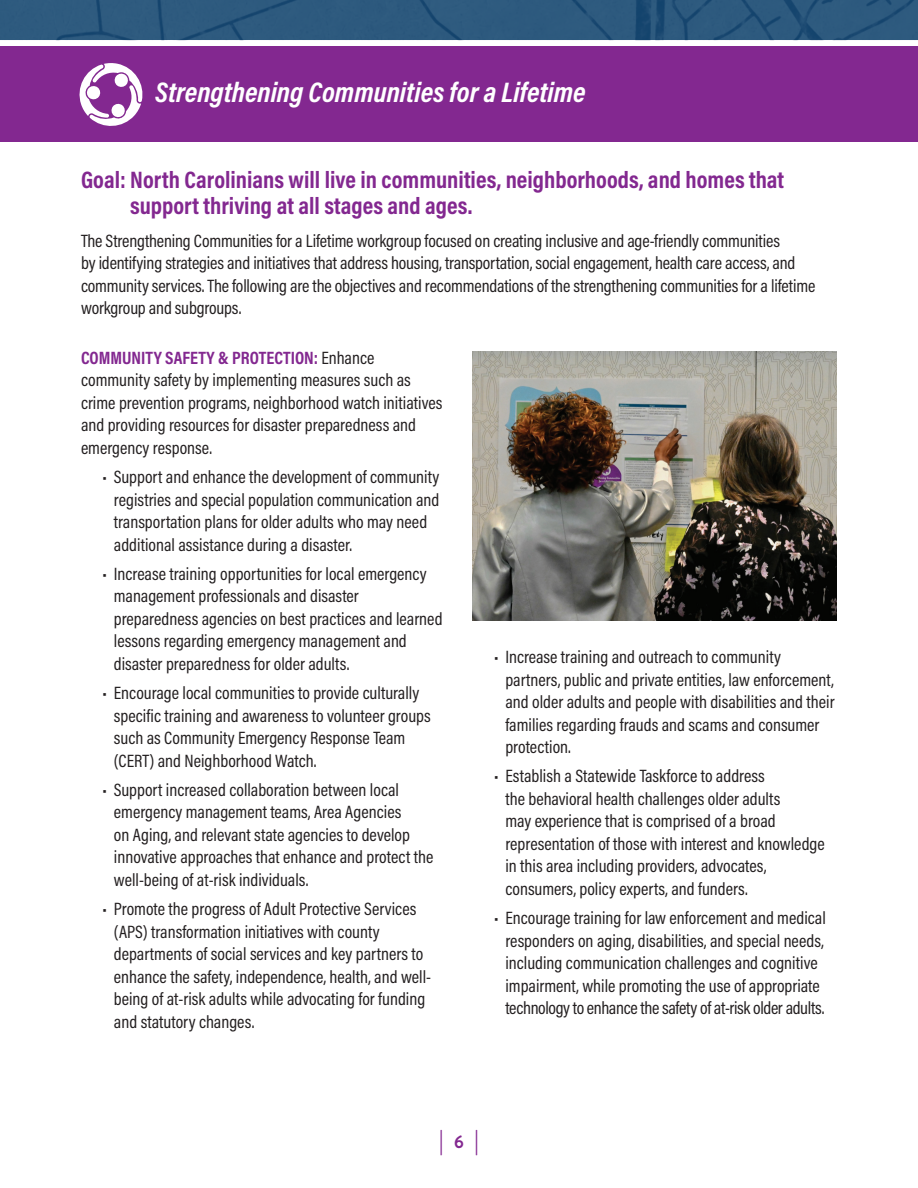
<style>
.page{position:relative;width:918px;height:1188px;background:#fff}
.page>*{position:absolute;margin:0;border:0;box-sizing:border-box;transform-origin:0 0}
.t1{font:italic 700 28.5px "Acumin Pro Cond";color:#fff}
.t2{font:700 24px/25.5px "Acumin Pro Cond";color:#832890}
.t3{font:700 24px "Brandon Grotesque";color:#832890}
.t4{font:18px/22.5px "Acumin Pro Cond";color:#231f20}
.s1{font-weight:700;color:#832890}
.s2{font-size:18px}
</style>
<div class="page">
<div style="left:0;top:47px;width:918px;height:95px;background:#832890"></div>
<img style="left:0;top:0;width:918px;height:40px">
<svg style="left:79px;top:63px;width:64px;height:63px"></svg>
<img style="left:473px;top:351px;width:364px;height:270px">
<h1 class="t1" style="left:155px;top:73px;width:432px">Strengthening Communities for a Lifetime</h1>
<h2 class="t2" style="left:130px;top:167px;width:655px;text-indent:-49px">Goal: North Carolinians will live in communities, neighborhoods, and homes that support thriving at all stages and ages.</h2>
<p class="t4" style="left:81px;top:229px;width:736px">The Strengthening Communities for a Lifetime workgroup focused on creating inclusive and age-friendly communities<br>by identifying strategies and initiatives that address housing, transportation, social engagement, health care access, and community services. The following are the objectives and recommendations of the strengthening communities for a lifetime workgroup and subgroups.</p>
<p class="t4" style="left:81px;top:346px;width:363px"><span class="s1">COMMUNITY SAFETY &amp; PROTECTION:</span> Enhance community safety by implementing measures such as crime prevention programs, neighborhood watch initiatives and providing resources for disaster preparedness and emergency response.</p>
<p class="t4" style="left:114px;top:465px;width:327px;text-indent:-11px">• Support and enhance the development of community registries and special population communication and transportation plans for older adults who may need additional assistance during a disaster.</p>
<p class="t4" style="left:114px;top:562px;width:330px;text-indent:-11px">• Increase training opportunities for local emergency management professionals and disaster preparedness agencies on best practices and learned lessons regarding emergency management and disaster preparedness for older adults.</p>
<p class="t4" style="left:114px;top:681px;width:318px;text-indent:-11px">• Encourage local communities to provide culturally specific training and awareness to volunteer groups such as Community Emergency Response Team (CERT) and Neighborhood Watch.</p>
<p class="t4" style="left:114px;top:778px;width:321px;text-indent:-11px">• Support increased collaboration between local emergency management teams, Area Agencies<br>on Aging, and relevant state agencies to develop innovative approaches that enhance and protect the well-being of at-risk individuals.</p>
<p class="t4" style="left:114px;top:897px;width:319px;text-indent:-11px">• Promote the progress of Adult Protective Services (APS) transformation initiatives with county departments of social services and key partners to enhance the safety, independence, health, and well&shy;being of at-risk adults while advocating for funding and statutory changes.</p>
<p class="t4" style="left:505px;top:645px;width:331px;text-indent:-11px">• Increase training and outreach to community partners, public and private entities, law enforcement, and older adults and people with disabilities and their families regarding frauds and scams and consumer protection.</p>
<p class="t4" style="left:505px;top:765px;width:321px;text-indent:-11px">• Establish a Statewide Taskforce to address<br>the behavioral health challenges older adults<br>may experience that is comprised of a broad representation of those with interest and knowledge in this area including providers, advocates, consumers, policy experts, and funders.</p>
<p class="t4" style="left:494px;top:906px;width:333px;text-align:center">• Encourage training for law enforcement and medical responders on aging, disabilities, and special needs, including communication challenges and cognitive impairment, while promoting the use of appropriate technology to enhance the safety of at-risk older adults.</p>
<h2 class="t3" style="left:439px;top:1125px;width:41px">| <span class="s2">6</span> |</h2>
</div>
